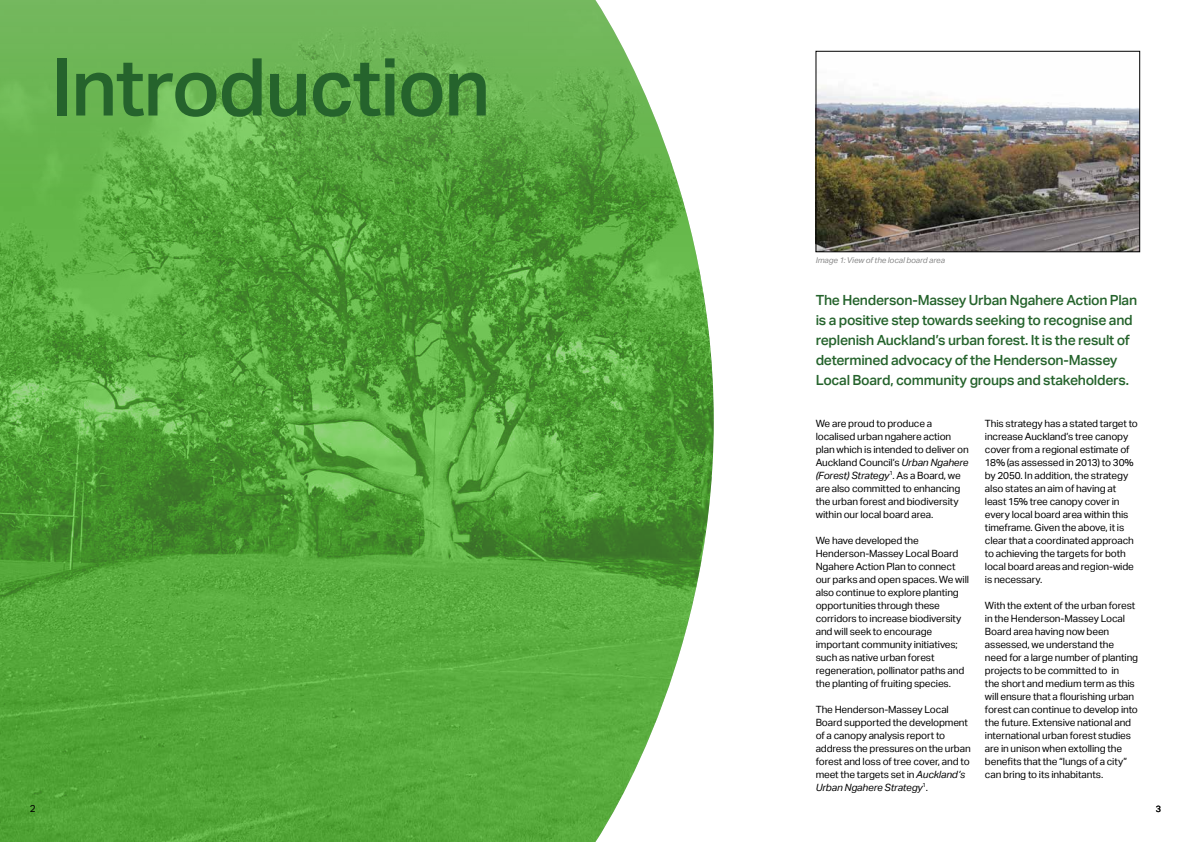
<style>
.page{position:relative;width:1191px;height:842px;background:#fff}
.page>*{position:absolute;margin:0;border:0;box-sizing:border-box;transform-origin:0 0}
.t1{font:500 80px "Aktiv Grotesk";letter-spacing:-.025em;color:#25632c}
.t2{font:500 14px/20px "Aktiv Grotesk";letter-spacing:-.02em;color:#25632c}
.t3{font:10px/13px "Aktiv Grotesk";letter-spacing:-.01em;color:#000}
.t4{font:9px "Aktiv Grotesk";color:#000}
.t5{font:italic 8px "Aktiv Grotesk";letter-spacing:-.005em;color:#878787}
.s1{font-style:italic}
</style>
<div class="page">
<img style="left:0;top:0;width:713px;height:842px">
<img style="left:817px;top:85px;width:321px;height:165px">
<div style="left:815px;top:51px;width:325px;height:201px;border:1px solid #000"></div>
<h1 class="t1" style="left:51px;top:41px;width:441px">Introduction</h1>
<p class="t5" style="left:815px;top:256px;width:131px">Image 1: View of the local board area</p>
<p class="t2" style="left:815px;top:291px;width:323px">The Henderson-Massey Urban Ngahere Action Plan is a positive step towards seeking to recognise and replenish Auckland’s urban forest. It is the result of determined advocacy of the Henderson-Massey Local Board, community groups and stakeholders.</p>
<p class="t3" style="left:815px;top:417px;width:155px">We are proud to produce a localised urban ngahere action plan which is intended to deliver on<br>Auckland Council’s <span class="s1">Urban Ngahere (Forest) Strategy</span><sup>1</sup>. As a Board, we are also committed to enhancing the urban forest and biodiversity within our local board area.</p>
<p class="t3" style="left:815px;top:534px;width:155px">We have developed the<br>Henderson-Massey Local Board<br>Ngahere Action Plan to connect our parks and open spaces. We will also continue to explore planting opportunities through these corridors to increase biodiversity and will seek to encourage important community initiatives; such as native urban forest regeneration, pollinator paths and the planting of fruiting species.</p>
<p class="t3" style="left:815px;top:703px;width:156px">The Henderson-Massey Local<br>Board supported the development of a canopy analysis report to address the pressures on the urban forest and loss of tree cover, and to meet the targets set in <span class="s1">Auckland’s<br>Urban Ngahere Strategy</span><sup>1</sup>.</p>
<p class="t3" style="left:985px;top:417px;width:154px">This strategy has a stated target to increase Auckland’s tree canopy cover from a regional estimate of<br>18% (as assessed in 2013) to 30% by 2050. In addition, the strategy also states an aim of having at least 15% tree canopy cover in every local board area within this timeframe. Given the above, it is clear that a coordinated approach to achieving the targets for both local board areas and region-wide is necessary.</p>
<p class="t3" style="left:985px;top:599px;width:155px">With the extent of the urban forest in the Henderson-Massey Local<br>Board area having now been assessed, we understand the need for a large number of planting projects to be committed to in<br>the short and medium term as this will ensure that a flourishing urban forest can continue to develop into the future. Extensive national and international urban forest studies are in unison when extolling the benefits that the “lungs of a city” can bring to its inhabitants.</p>
<p class="t4" style="left:30px;top:803px;width:7px">2</p>
<p class="t4" style="left:1155px;top:803px;width:7px">3</p>
<p class="t3" style="left:30px;top:802px;width:7px">2</p>
</div>
